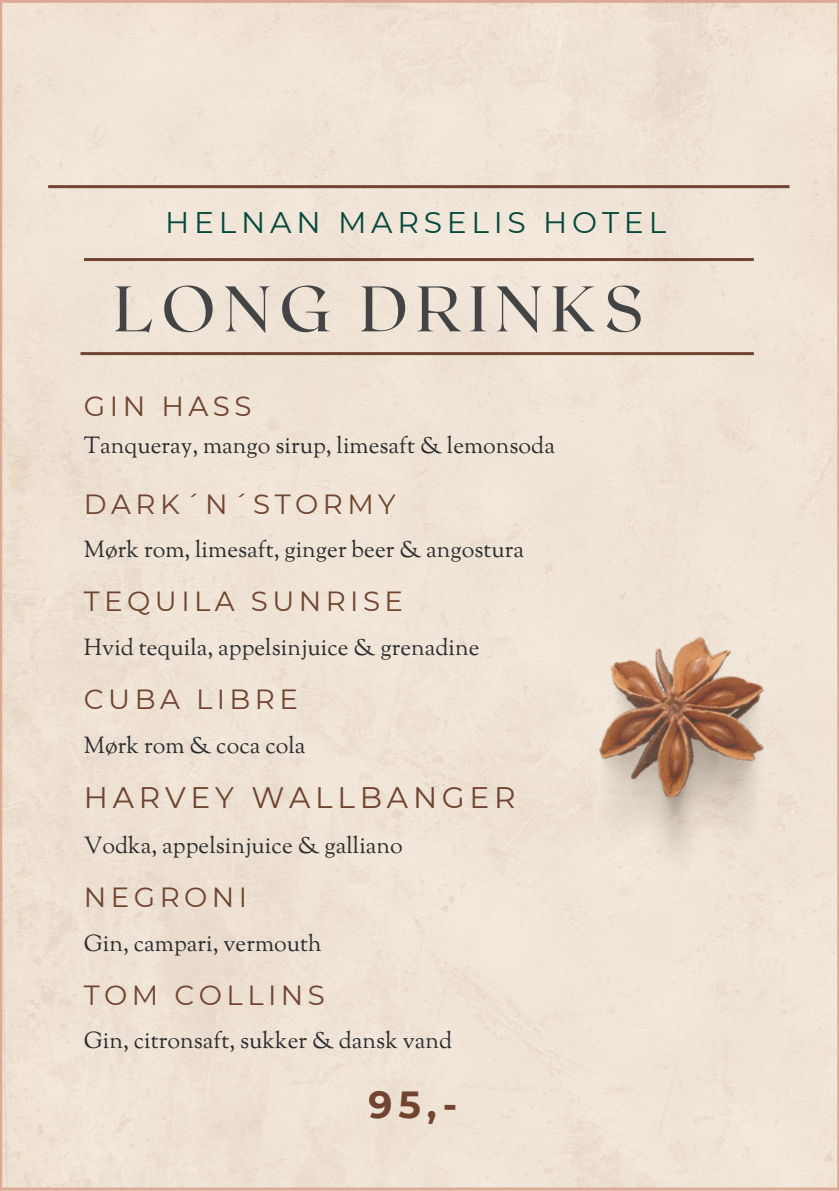
<style>
.page{position:relative;width:839px;height:1191px;background:#fff}
.page>*{position:absolute;margin:0;border:0;box-sizing:border-box;transform-origin:0 0}
.t1{font:64.2px "Roxborough CF";letter-spacing:.13em;color:#424446}
.t2{font:700 37.8px "Montserrat";color:#70442f}
.t3{font:29.8px "Montserrat";letter-spacing:.16em;color:#05493c}
.t4{font:29.8px "Montserrat";letter-spacing:.16em;color:#70442f}
.t5{font:27.8px "Montserrat";letter-spacing:.16em;color:#70442f}
.t6{font:23.2px "Sorts Mill Goudy";color:#2a2d2f}
</style>
<div class="page">
<img style="left:2px;top:3px;width:835px;height:1185px">
<hr style="left:0;top:0;width:838px;height:3px;background:#dba994">
<hr style="left:0;top:3px;width:2px;height:1188px;background:#dba994">
<hr style="left:837px;top:0;width:1px;height:1191px;background:#dba994">
<hr style="left:0;top:1188px;width:838px;height:3px;background:#dba994">
<hr style="left:84px;top:258px;width:669px;height:3px;background:#70442f">
<hr style="left:80px;top:352px;width:673px;height:3px;background:#70442f">
<hr style="left:48px;top:185px;width:741px;height:3px;background:#70442f">
<p class="t3" style="left:165px;top:202px;width:502px">HELNAN MARSELIS HOTEL</p>
<h1 class="t1" style="left:114px;top:267px;width:531px">LONG DRINKS</h1>
<p class="t5" style="left:84px;top:387px;width:169px">GIN HASS</p>
<p class="t6" style="left:84px;top:431px;width:472px">Tanqueray, mango sirup, limesaft &amp; lemonsoda</p>
<p class="t5" style="left:84px;top:485px;width:313px">DARK´N´STORMY</p>
<p class="t6" style="left:84px;top:535px;width:441px">Mørk rom, limesaft, ginger beer &amp; angostura</p>
<p class="t5" style="left:84px;top:582px;width:320px">TEQUILA SUNRISE</p>
<p class="t6" style="left:84px;top:633px;width:397px">Hvid tequila, appelsinjuice &amp; grenadine</p>
<p class="t5" style="left:84px;top:680px;width:215px">CUBA LIBRE</p>
<p class="t6" style="left:84px;top:730px;width:223px">Mørk rom &amp; coca cola</p>
<p class="t4" style="left:84px;top:777px;width:433px">HARVEY WALLBANGER</p>
<p class="t6" style="left:84px;top:831px;width:320px">Vodka, appelsinjuice &amp; galliano</p>
<p class="t5" style="left:84px;top:878px;width:165px">NEGRONI</p>
<p class="t6" style="left:84px;top:928px;width:239px">Gin, campari, vermouth</p>
<p class="t5" style="left:84px;top:976px;width:242px">TOM COLLINS</p>
<p class="t6" style="left:84px;top:1026px;width:370px">Gin, citronsaft, sukker &amp; dansk vand</p>
<h2 class="t2" style="left:368px;top:1077px;width:90px">95,-</h2>
</div>
